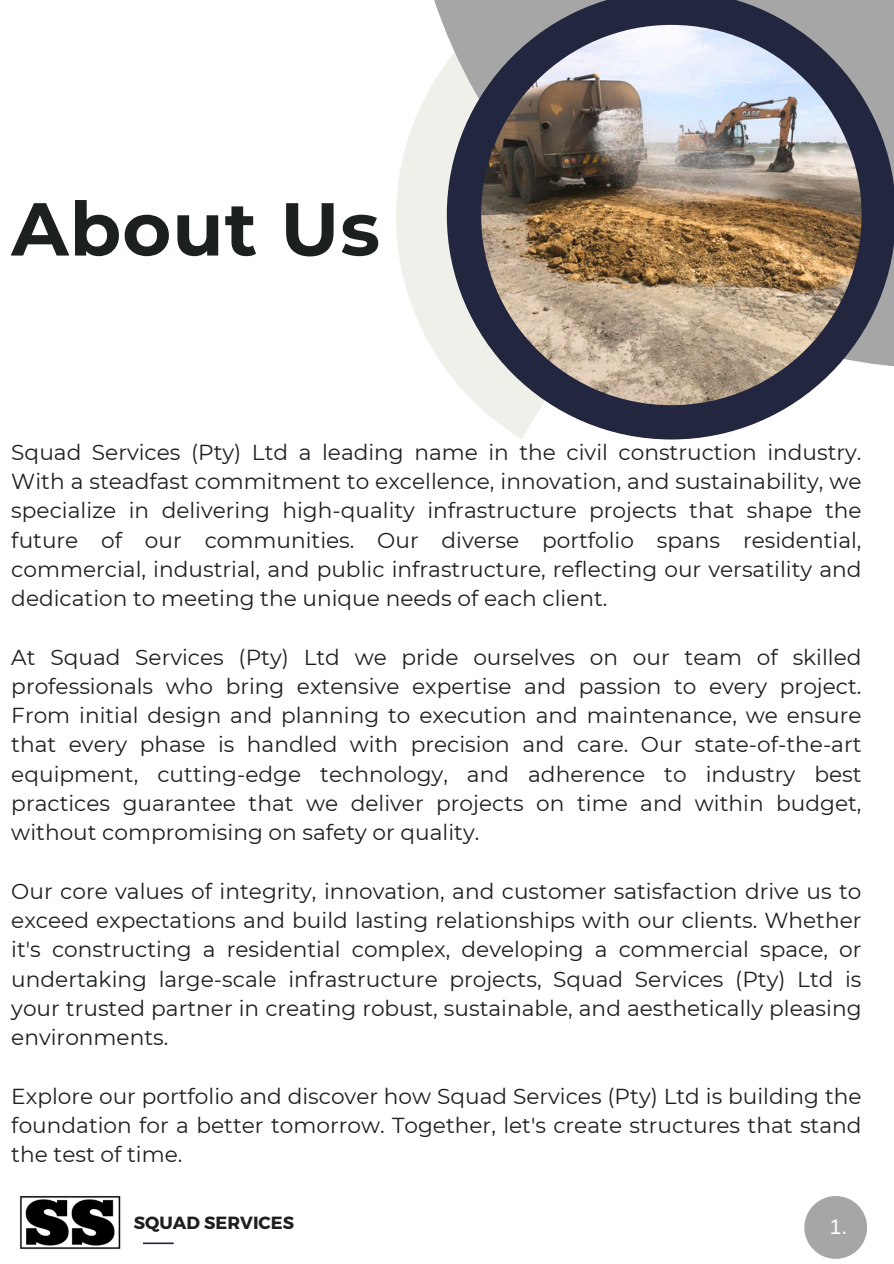
<style>
.page{position:relative;width:894px;height:1264px;background:#fff}
.page>*{position:absolute;margin:0;border:0;box-sizing:border-box;transform-origin:0 0}
.t1{font:700 74.85px "Montserrat";letter-spacing:.015em;color:#1c2120}
.t2{font:21.6px/29.2px "Montserrat";color:#1c2120;text-align:justify}
.t3{font:21px "Arimo";color:#fff}
.t4{font:700 17.55px "Montserrat";color:#1c2120}
</style>
<div class="page">
<svg style="left:396px;top:0;width:289px;height:440px"></svg>
<svg style="left:446px;top:0;width:447px;height:439px;background:#757783"></svg>
<img style="left:481px;top:25px;width:380px;height:380px;border-radius:50%">
<div style="left:804px;top:1195px;width:62px;height:63px;background:#a6a6a6;border-radius:50%"></div>
<hr style="left:115px;top:1242px;width:59px;height:2px;background:#22263e">
<img style="left:19px;top:1195px;width:123px;height:55px">
<p class="t1" style="left:11px;top:183px;width:370px">About Us</p>
<p class="t2" style="left:11px;top:437px;width:851px">Squad Services (Pty) Ltd a leading name in the civil construction industry.<br>With a steadfast commitment to excellence, innovation, and sustainability, we specialize in delivering high-quality infrastructure projects that shape the future of our communities. Our diverse portfolio spans residential, commercial, industrial, and public infrastructure, reflecting our versatility and dedication to meeting the unique needs of each client.</p>
<h1 class="t2" style="left:11px;top:642px;width:851px">At Squad Services (Pty) Ltd we pride ourselves on our team of skilled professionals who bring extensive expertise and passion to every project.<br>From initial design and planning to execution and maintenance, we ensure that every phase is handled with precision and care. Our state-of-the-art equipment, cutting-edge technology, and adherence to industry best practices guarantee that we deliver projects on time and within budget, without compromising on safety or quality.</h1>
<h2 class="t2" style="left:11px;top:876px;width:851px">Our core values of integrity, innovation, and customer satisfaction drive us to exceed expectations and build lasting relationships with our clients. Whether it's constructing a residential complex, developing a commercial space, or undertaking large-scale infrastructure projects, Squad Services (Pty) Ltd is your trusted partner in creating robust, sustainable, and aesthetically pleasing environments.</h2>
<h2 class="t2" style="left:11px;top:1081px;width:851px">Explore our portfolio and discover how Squad Services (Pty) Ltd is building the foundation for a better tomorrow. Together, let's create structures that stand the test of time.</h2>
<h2 class="t4" style="left:134px;top:1211px;width:161px">SQUAD SERVICES</h2>
<h2 class="t3" style="left:829px;top:1215px;width:19px">1.</h2>
</div>
